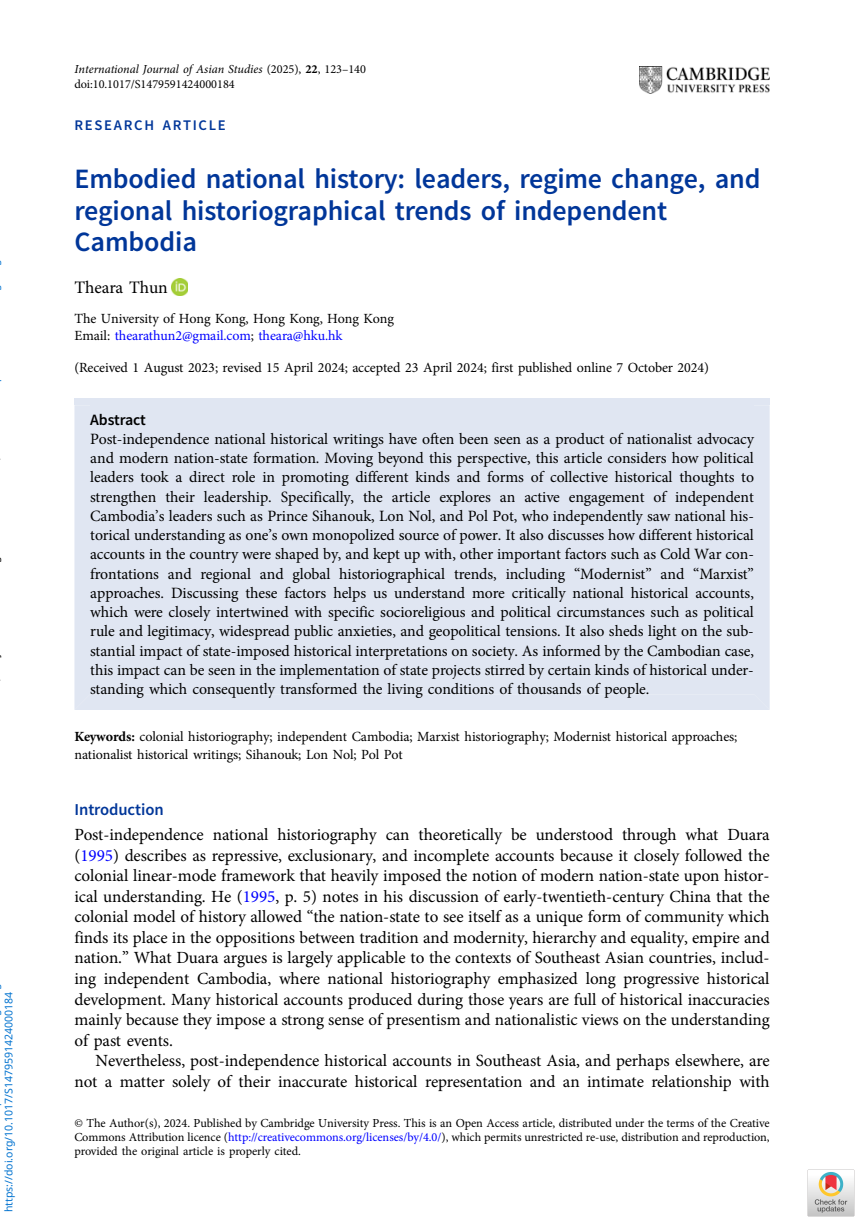
<style>
.page{position:relative;width:864px;height:1226px;background:#fff}
.page>*{position:absolute;margin:0;border:0;box-sizing:border-box;transform-origin:0 0}
.t1{font:28px/31.5px "Adv OT031 da 8 bf";color:#003699}
.t2{font:17.5px "Adv OT1 ef 757 c 0";color:#000}
.t3{font:17.15px/20.7px "Adv OT1 ef 757 c 0";color:#000;text-align:justify}
.t4{font:16.62px "Adv OT031 da 8 bf";color:#003699}
.t5{font:15.75px/19.2px "Adv OT1 ef 757 c 0";color:#000;text-align:justify}
.t6{font:15.75px "Adv OT031 da 8 bf";color:#000}
.t7{font:14.7px "Adv OT031 da 8 bf";letter-spacing:.115em;color:#003699}
.t8{font:14px/17.5px "Adv OT1 ef 757 c 0";color:#000}
.t9{font:12.25px/14px "Adv OT1 ef 757 c 0";color:#000;text-align:justify}
.t10{font:12.25px "Adv OT7 d 6 df 7 ab.I";color:#000}
.t11{font:10.5px "Noto Sans";color:#0172cf}
.s1{font-family:"Adv OT1 ef 757 c 0"}
.s2{font-family:"Adv O Tb 65 e 897 d.B"}
.s3{color:#00f}
.s4{font-style:inherit}
</style>
<div class="page">
<div style="left:74px;top:398px;width:695px;height:7px;background:#e0e6f2"></div>
<div style="left:74px;top:405px;width:695px;height:305px;background:#e0e6f2"></div>
<img style="left:171px;top:279px;width:17px;height:16px">
<img style="left:639px;top:67px;width:130px;height:26px">
<img style="left:807px;top:1169px;width:48px;height:48px">
<p class="t11" style="left:1px;top:1212px;width:222px;rotate:-90deg">https://doi.org/10.1017/S1479591424000184</p>
<p class="t10" style="left:75px;top:64px;width:293px">International Journal of Asian Studies <span class="s1">(2025),</span> <span class="s2">22</span><span class="s1">, 123</span><span class="s1">–</span><span class="s1">140</span></p>
<p class="t9" style="left:74px;top:79px;width:162px">doi:10.1017/S1479591424000184</p>
<p class="t7" style="left:74px;top:120px;width:153px">RESEARCH ARTICLE</p>
<h1 class="t1" style="left:74px;top:165px;width:687px">Embodied national history: leaders, regime change, and regional historiographical trends of independent<br>Cambodia</h1>
<p class="t2" style="left:74px;top:281px;width:95px">Theara Thun</p>
<p class="t8" style="left:74px;top:311px;width:321px">The University of Hong Kong, Hong Kong, Hong Kong<br>Email: <span class="s3">thearathun2@gmail.com</span>; <span class="s3">theara@hku.hk</span></p>
<p class="t8" style="left:74px;top:360px;width:635px">(Received 1 August 2023; revised 15 April 2024; accepted 23 April 2024; first published online 7 October 2024)</p>
<p class="t6" style="left:90px;top:413px;width:57px">Abstract</p>
<p class="t5" style="left:90px;top:430px;width:665px">Post-independence national historical writings have often been seen as a product of nationalist advocacy and modern nation-state formation. Moving beyond this perspective, this article considers how political leaders took a direct role in promoting different kinds and forms of collective historical thoughts to strengthen their leadership. Specifically, the article explores an active engagement of independent Cambodia<span class="s4">’</span>s leaders such as Prince Sihanouk, Lon Nol, and Pol Pot, who independently saw national his&shy;torical understanding as one<span class="s4">’</span>s own monopolized source of power. It also discusses how different historical accounts in the country were shaped by, and kept up with, other important factors such as Cold War con&shy;frontations and regional and global historiographical trends, including <span class="s4">“</span>Modernist<span class="s4">”</span> and <span class="s4">“</span>Marxist<span class="s4">” </span>approaches. Discussing these factors helps us understand more critically national historical accounts, which were closely intertwined with specific socioreligious and political circumstances such as political rule and legitimacy, widespread public anxieties, and geopolitical tensions. It also sheds light on the sub&shy;stantial impact of state-imposed historical interpretations on society. As informed by the Cambodian case, this impact can be seen in the implementation of state projects stirred by certain kinds of historical under&shy;standing which consequently transformed the living conditions of thousands of people.</p>
<p class="t8" style="left:74px;top:729px;width:664px"><span class="s2">Keywords:</span> colonial historiography; independent Cambodia; Marxist historiography; Modernist historical approaches; nationalist historical writings; Sihanouk; Lon Nol; Pol Pot</p>
<p class="t4" style="left:74px;top:803px;width:91px">Introduction</p>
<p class="t3" style="left:74px;top:825px;width:696px">Post-independence national historiography can theoretically be understood through what Duara (<span class="s3">1995</span>) describes as repressive, exclusionary, and incomplete accounts because it closely followed the colonial linear-mode framework that heavily imposed the notion of modern nation-state upon histor&shy;ical understanding. He (<span class="s3">1995</span>, p. 5) notes in his discussion of early-twentieth-century China that the colonial model of history allowed <span class="s4">“</span>the nation-state to see itself as a unique form of community which finds its place in the oppositions between tradition and modernity, hierarchy and equality, empire and nation.<span class="s4">”</span> What Duara argues is largely applicable to the contexts of Southeast Asian countries, includ&shy;ing independent Cambodia, where national historiography emphasized long progressive historical development. Many historical accounts produced during those years are full of historical inaccuracies mainly because they impose a strong sense of presentism and nationalistic views on the understanding of past events.</p>
<p class="t3" style="left:74px;top:1051px;width:696px;text-align:right">Nevertheless, post-independence historical accounts in Southeast Asia, and perhaps elsewhere, are not a matter solely of their inaccurate historical representation and an intimate relationship with</p>
<p class="t9" style="left:74px;top:1116px;width:696px">© The Author(s), 2024. Published by Cambridge University Press. This is an Open Access article, distributed under the terms of the Creative Commons Attribution licence (<span class="s3">http://creativecommons.org/licenses/by/4.0/</span>), which permits unrestricted re-use, distribution and reproduction, provided the original article is properly cited.</p>
</div>
